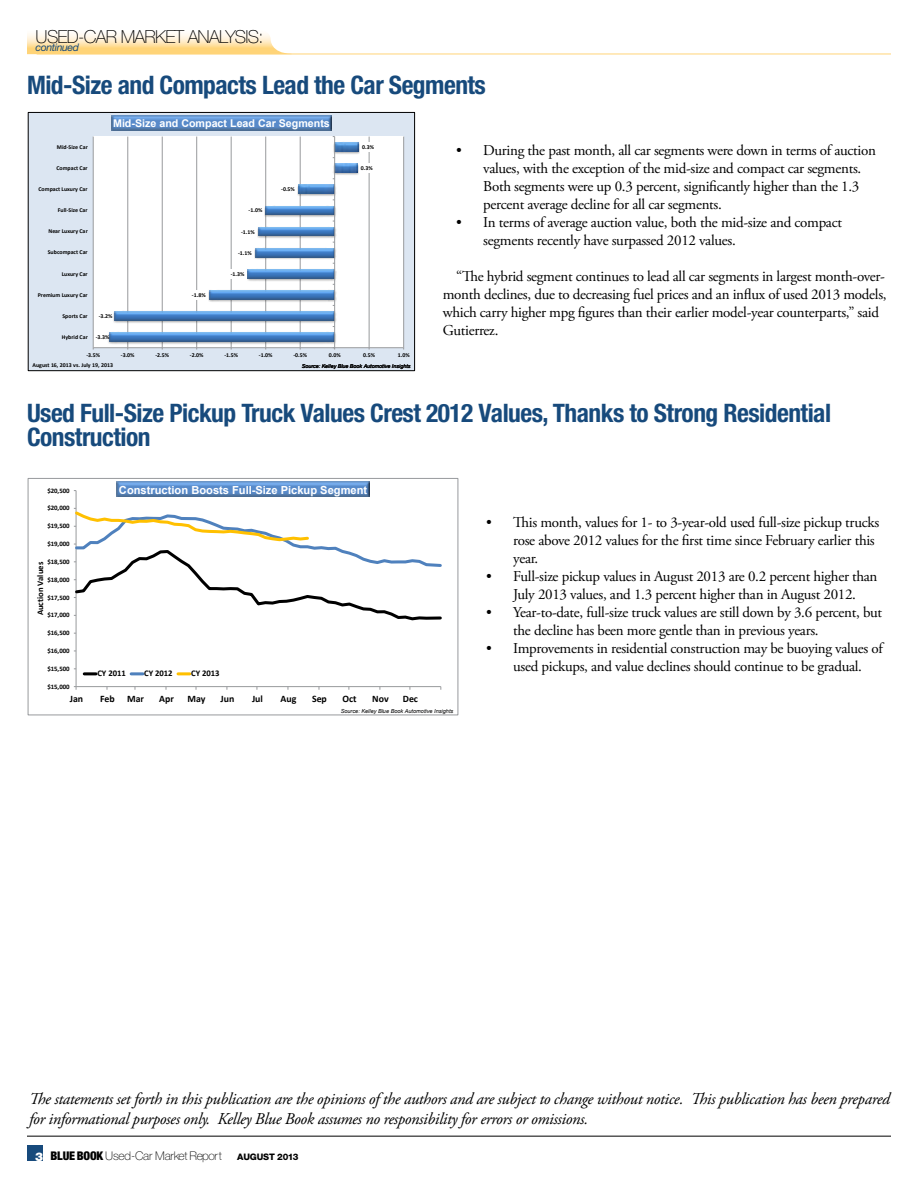
<style>
.page{position:relative;width:918px;height:1188px;background:#fff}
.page>*{position:absolute;margin:0;border:0;box-sizing:border-box;transform-origin:0 0}
.t1{font:700 condensed 25.5px/24.6px "Helvetica Neue LT Std";letter-spacing:-.02em;color:#174a7c}
.t2{font:100 18px "Helvetica Neue LT Std";letter-spacing:-.04em;color:#000}
.t3{font:italic 16.5px/19.8px "Adobe Garamond Pro";letter-spacing:-.02em;color:#000}
.t4{font:15px/18px "Adobe Garamond Pro";letter-spacing:-.02em;color:#000}
.t5{font:100 12px "Helvetica Neue LT Std";letter-spacing:-.02em;color:#000}
.t6{font:700 11.1px "Arial";color:#fff}
.t7{font:700 10.65px "Arial";color:#fff}
.t8{font:italic 10.5px "Helvetica Neue LT Std";color:#174a7c}
.t9{font:700 9.9px "Calibri";color:#000}
.t10{font:800 9px "Helvetica Neue LT Std";letter-spacing:-.02em;color:#000}
.t11{font:700 8.7px "Calibri";color:#000}
.t12{font:700 6.75px "Calibri";color:#000}
.t13{font:700 6px "Calibri";color:#000}
.t14{font:700 5.85px "Calibri";color:#000}
.t15{font:italic 5.55px "Arial";color:#000}
.t16{font:italic 5.4px "Arial";letter-spacing:.005em;color:#000}
.s1{font-weight:900;color:#fff}
.s2{font-weight:900;font-stretch:condensed}
</style>
<div class="page">
<hr style="left:27px;top:1136px;width:864px;height:1px;background:#000">
<div style="left:27px;top:1145px;width:16px;height:16px;background:#174a7c"></div>
<div style="left:28px;top:112px;width:387px;height:259px;background:#dce6f2"></div>
<div style="left:93px;top:137px;width:311px;height:211px;background:#fff"></div>
<hr style="left:93px;top:137px;width:1px;height:211px;background:#989a9d">
<hr style="left:128px;top:137px;width:1px;height:211px;background:#989a9d">
<hr style="left:162px;top:137px;width:1px;height:211px;background:#989a9d">
<hr style="left:196px;top:137px;width:1px;height:211px;background:#989a9d">
<hr style="left:231px;top:137px;width:1px;height:211px;background:#989a9d">
<hr style="left:265px;top:137px;width:1px;height:211px;background:#989a9d">
<hr style="left:300px;top:137px;width:1px;height:211px;background:#989a9d">
<hr style="left:369px;top:137px;width:1px;height:211px;background:#989a9d">
<hr style="left:403px;top:137px;width:1px;height:211px;background:#989a9d">
<img style="left:108px;top:332px;width:228px;height:12px">
<img style="left:113px;top:311px;width:223px;height:12px">
<img style="left:208px;top:290px;width:129px;height:12px">
<img style="left:247px;top:269px;width:90px;height:12px">
<img style="left:254px;top:248px;width:82px;height:12px">
<img style="left:257px;top:226px;width:80px;height:13px">
<img style="left:264px;top:205px;width:72px;height:13px">
<img style="left:297px;top:184px;width:39px;height:13px">
<img style="left:333px;top:163px;width:26px;height:12px">
<img style="left:333px;top:142px;width:27px;height:12px">
<img style="left:110px;top:333px;width:224px;height:9px">
<img style="left:114px;top:312px;width:220px;height:8px">
<img style="left:209px;top:290px;width:125px;height:9px">
<img style="left:248px;top:269px;width:86px;height:9px">
<img style="left:255px;top:248px;width:79px;height:9px">
<img style="left:258px;top:227px;width:76px;height:9px">
<img style="left:266px;top:206px;width:68px;height:9px">
<img style="left:298px;top:185px;width:36px;height:9px">
<img style="left:335px;top:164px;width:22px;height:9px">
<img style="left:335px;top:143px;width:24px;height:8px">
<hr style="left:93px;top:347px;width:311px;height:1px;background:#989a9d">
<hr style="left:334px;top:137px;width:1px;height:211px;background:#989a9d">
<div style="left:190px;top:290px;width:17px;height:9px;background:#fff"></div>
<div style="left:229px;top:269px;width:17px;height:9px;background:#fff"></div>
<div style="left:359px;top:164px;width:16px;height:9px;background:#fff"></div>
<div style="left:360px;top:143px;width:16px;height:9px;background:#fff"></div>
<img style="left:111px;top:116px;width:221px;height:14px">
<div style="left:28px;top:112px;width:387px;height:259px;border:1px solid #000"></div>
<hr style="left:76px;top:491px;width:1px;height:196px;background:#989a9d">
<hr style="left:76px;top:686px;width:365px;height:1px;background:#989a9d">
<svg style="left:74px;top:508px;width:367px;height:114px"></svg>
<img style="left:117px;top:482px;width:252px;height:15px">
<svg style="left:84px;top:672px;width:12px;height:3px"></svg>
<svg style="left:131px;top:672px;width:12px;height:3px"></svg>
<svg style="left:178px;top:672px;width:12px;height:3px"></svg>
<div style="left:28px;top:478px;width:430px;height:237px;border:1px solid #989a9d"></div>
<svg style="left:27px;top:34px;width:265px;height:20px;background:#ffe5b2"></svg>
<hr style="left:37px;top:54px;width:854px;height:1px;background:#ffd478">
<p class="t2" style="left:36px;top:26px;width:229px">USED-CAR MARKET ANALYSIS:</p>
<p class="t8" style="left:36px;top:41px;width:45px">continued</p>
<h1 class="t1" style="left:27px;top:72px;width:460px">Mid-Size and Compacts Lead the Car Segments</h1>
<p class="t7" style="left:113px;top:116px;width:218px">Mid-Size and Compact Lead Car Segments</p>
<p class="t14" style="left:57px;top:143px;width:32px">Mid-Size Car</p>
<p class="t14" style="left:362px;top:143px;width:13px">0.3%</p>
<p class="t14" style="left:56px;top:164px;width:33px">Compact Car</p>
<p class="t14" style="left:361px;top:165px;width:13px">0.3%</p>
<p class="t14" style="left:39px;top:185px;width:51px">Compact Luxury Car</p>
<p class="t14" style="left:281px;top:186px;width:15px">-0.5%</p>
<p class="t14" style="left:58px;top:206px;width:31px">Full-Size Car</p>
<p class="t14" style="left:249px;top:207px;width:15px">-1.0%</p>
<p class="t14" style="left:48px;top:228px;width:41px">Near Luxury Car</p>
<p class="t14" style="left:241px;top:228px;width:15px">-1.1%</p>
<p class="t13" style="left:48px;top:249px;width:41px">Subcompact Car</p>
<p class="t13" style="left:238px;top:249px;width:15px">-1.1%</p>
<p class="t13" style="left:62px;top:270px;width:28px">Luxury Car</p>
<p class="t13" style="left:231px;top:270px;width:15px">-1.3%</p>
<p class="t13" style="left:38px;top:291px;width:51px">Premium Luxury Car</p>
<p class="t13" style="left:192px;top:291px;width:15px">-1.8%</p>
<p class="t14" style="left:62px;top:312px;width:27px">Sports Car</p>
<p class="t14" style="left:99px;top:312px;width:15px">-3.2%</p>
<p class="t14" style="left:62px;top:333px;width:28px">Hybrid Car</p>
<p class="t14" style="left:96px;top:334px;width:15px">-3.3%</p>
<p class="t14" style="left:86px;top:351px;width:15px">-3.5%</p>
<p class="t14" style="left:121px;top:351px;width:15px">-3.0%</p>
<p class="t14" style="left:155px;top:351px;width:15px">-2.5%</p>
<p class="t14" style="left:190px;top:351px;width:15px">-2.0%</p>
<p class="t14" style="left:224px;top:351px;width:15px">-1.5%</p>
<p class="t14" style="left:259px;top:351px;width:15px">-1.0%</p>
<p class="t14" style="left:293px;top:351px;width:15px">-0.5%</p>
<p class="t14" style="left:329px;top:351px;width:13px">0.0%</p>
<p class="t14" style="left:363px;top:351px;width:13px">0.5%</p>
<p class="t14" style="left:398px;top:351px;width:13px">1.0%</p>
<p class="t14" style="left:32px;top:361px;width:82px">August 16, 2013 vs. July 19, 2013</p>
<p class="t16" style="left:302px;top:363px;width:110px">Source: Kelley Blue Book Automotive Insights</p>
<p class="t4" style="left:483px;top:142px;width:394px;text-indent:-27px">• During the past month, all car segments were down in terms of auction values, with the exception of the mid-size and compact car segments.<br>Both segments were up 0.3 percent, significantly higher than the 1.3 percent average decline for all car segments.</p>
<p class="t4" style="left:483px;top:214px;width:360px;text-indent:-27px">• In terms of average auction value, both the mid-size and compact segments recently have surpassed 2012 values.</p>
<p class="t4" style="left:443px;top:268px;width:445px;text-indent:14px">“The hybrid segment continues to lead all car segments in largest month-over&shy;month declines, due to decreasing fuel prices and an influx of used 2013 models, which carry higher mpg figures than their earlier model-year counterparts,” said Gutierrez.</p>
<h1 class="t1" style="left:27px;top:400px;width:806px">Used Full-Size Pickup Truck Values Crest 2012 Values, Thanks to Strong Residential<br>Construction</h1>
<p class="t12" style="left:47px;top:486px;width:24px">$20,500</p>
<p class="t12" style="left:47px;top:504px;width:24px">$20,000</p>
<p class="t12" style="left:47px;top:522px;width:24px">$19,500</p>
<p class="t12" style="left:47px;top:539px;width:24px">$19,000</p>
<p class="t12" style="left:47px;top:557px;width:24px">$18,500</p>
<p class="t11" style="left:35px;top:615px;width:55px;rotate:-90deg">Auction Values</p>
<p class="t12" style="left:47px;top:575px;width:24px">$18,000</p>
<p class="t12" style="left:47px;top:593px;width:24px">$17,500</p>
<p class="t12" style="left:47px;top:611px;width:24px">$17,000</p>
<p class="t12" style="left:47px;top:629px;width:24px">$16,500</p>
<p class="t12" style="left:47px;top:646px;width:24px">$16,000</p>
<p class="t12" style="left:47px;top:664px;width:24px">$15,500</p>
<p class="t12" style="left:47px;top:682px;width:24px">$15,000</p>
<p class="t6" style="left:119px;top:482px;width:250px">Construction Boosts Full-Size Pickup Segment</p>
<p class="t11" style="left:97px;top:668px;width:30px">CY 2011</p>
<p class="t11" style="left:144px;top:668px;width:30px">CY 2012</p>
<p class="t11" style="left:191px;top:668px;width:30px">CY 2013</p>
<p class="t9" style="left:70px;top:693px;width:15px">Jan</p>
<p class="t9" style="left:100px;top:693px;width:45px">Feb Mar</p>
<p class="t9" style="left:159px;top:693px;width:16px">Apr</p>
<p class="t9" style="left:187px;top:693px;width:20px">May</p>
<p class="t9" style="left:221px;top:693px;width:15px">Jun</p>
<p class="t9" style="left:252px;top:693px;width:13px">Jul</p>
<p class="t9" style="left:281px;top:693px;width:17px">Aug</p>
<p class="t9" style="left:312px;top:693px;width:16px">Sep</p>
<p class="t9" style="left:342px;top:693px;width:16px">Oct</p>
<p class="t9" style="left:372px;top:693px;width:18px">Nov</p>
<p class="t9" style="left:403px;top:693px;width:17px">Dec</p>
<p class="t15" style="left:341px;top:707px;width:114px">Source: Kelley Blue Book Automotive Insights</p>
<p class="t4" style="left:513px;top:514px;width:368px;text-indent:-27px">• This month, values for 1- to 3-year-old used full-size pickup trucks rose above 2012 values for the first time since February earlier this year.</p>
<p class="t4" style="left:486px;top:568px;width:393px;text-align:center">• Full-size pickup values in August 2013 are 0.2 percent higher than<br>July 2013 values, and 1.3 percent higher than in August 2012.</p>
<p class="t4" style="left:513px;top:604px;width:371px;text-indent:-27px">• Year-to-date, full-size truck values are still down by 3.6 percent, but the decline has been more gentle than in previous years.</p>
<p class="t4" style="left:486px;top:640px;width:398px;text-align:center">• Improvements in residential construction may be buoying values of used pickups, and value declines should continue to be gradual.</p>
<p class="t3" style="left:29px;top:1090px;width:862px">The statements set forth in this publication are the opinions of the authors and are subject to change without notice. This publication has been prepared for informational purposes only. Kelley Blue Book assumes no responsibility for errors or omissions.</p>
<p class="t5" style="left:35px;top:1148px;width:188px"><span class="s1">3</span> <span class="s2">BLUE BOOK</span> Used-Car Market Report</p>
<p class="t10" style="left:237px;top:1151px;width:63px">AUGUST 2013</p>
</div>
